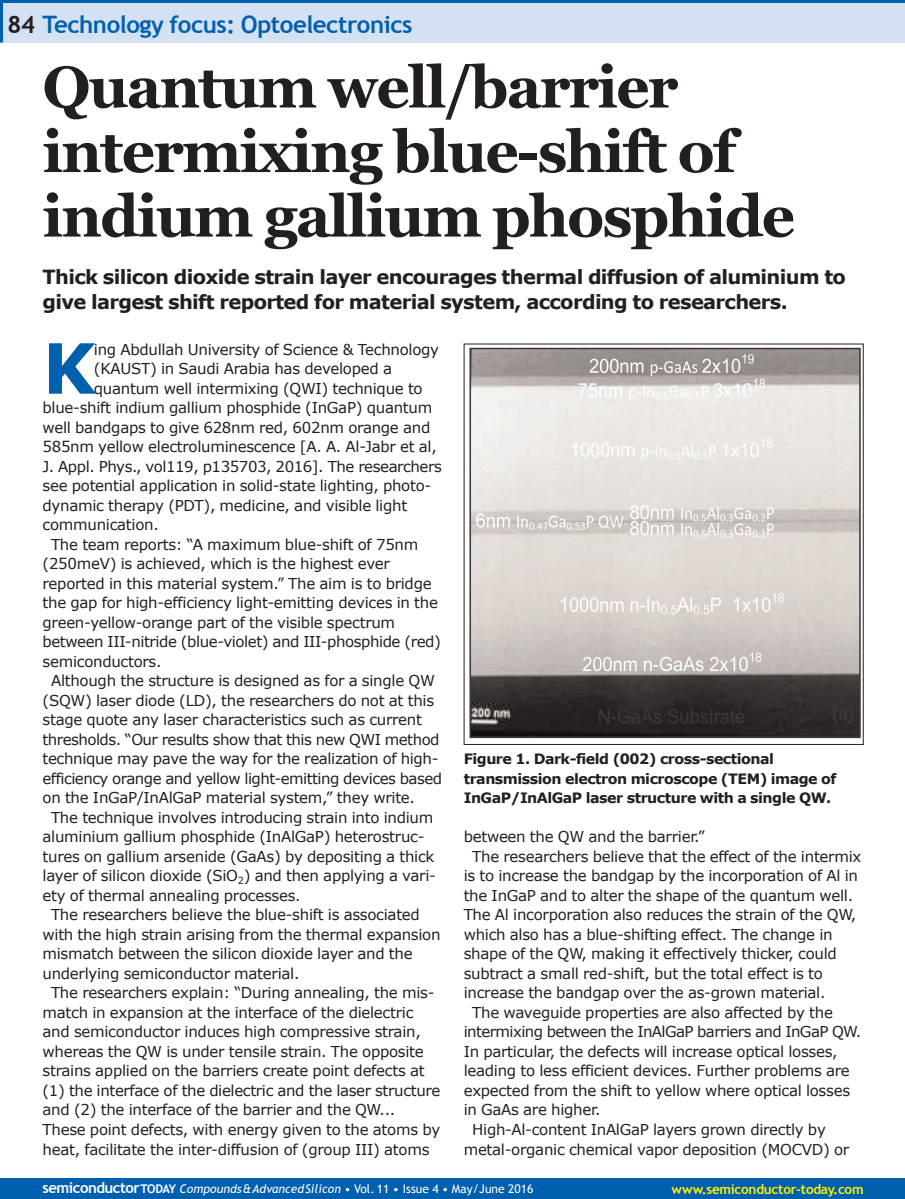
<style>
.page{position:relative;width:905px;height:1199px;background:#fff}
.page>*{position:absolute;margin:0;border:0;box-sizing:border-box;transform-origin:0 0}
.t1{font:700 69.3px "Verdana";color:#0160ae}
.t2{font:700 58.5px/64.5px "Georgia";letter-spacing:-.03em;color:#231f20}
.t3{font:700 24px "Trebuchet MS";letter-spacing:-.02em;color:#0160ae}
.t4{font:700 19.5px/25.5px "Verdana";letter-spacing:-.035em;color:#231f20}
.t5{font:15px "Verdana";letter-spacing:-.02em;color:#231f20}
.t6{font:15px "Verdana";letter-spacing:-.04em;color:#231f20}
.t7{font:700 14.25px/19.5px "Verdana";letter-spacing:-.035em;color:#231f20}
.t8{font:700 13.5px "Trebuchet MS";letter-spacing:-.02em;color:#fff101}
.t9{font:12px "Trebuchet MS";letter-spacing:.005em;color:#fff}
.s1{color:#231f20}
.s2{font-weight:700;font-size:15px}
.s3{font-weight:700}
.s4{font-style:italic}
</style>
<div class="page">
<div style="left:0;top:0;width:904px;height:43px;background:#d4e1f2"></div>
<hr style="left:0;top:0;width:3px;height:43px;background:#0160ae">
<div style="left:0;top:1178px;width:904px;height:20px;background:#0160ae"></div>
<hr style="left:0;top:0;width:904px;height:3px;background:#0160ae">
<img style="left:469px;top:347px;width:392px;height:392px">
<p class="t3" style="left:7px;top:10px;width:406px"><span class="s1">84</span> Technology focus: Optoelectronics</p>
<p class="t2" style="left:43px;top:55px;width:754px">Quantum well/barrier intermixing blue-shift of indium gallium phosphide</p>
<p class="t4" style="left:43px;top:263px;width:805px">Thick silicon dioxide strain layer encourages thermal diffusion of aluminium to give largest shift reported for material system, according to researchers.</p>
<p class="t1" style="left:43px;top:324px;width:55px">K</p>
<p class="t5" style="left:94px;top:339px;width:346px">ing Abdullah University of Science &amp; Technology</p>
<p class="t5" style="left:94px;top:359px;width:299px">(KAUST) in Saudi Arabia has developed a</p>
<p class="t5" style="left:94px;top:378px;width:330px">quantum well intermixing (QWI) technique to</p>
<p class="t5" style="left:43px;top:398px;width:391px">blue-shift indium gallium phosphide (InGaP) quantum</p>
<p class="t5" style="left:43px;top:417px;width:389px">well bandgaps to give 628nm red, 602nm orange and</p>
<p class="t5" style="left:43px;top:437px;width:396px">585nm yellow electroluminescence [A. A. Al-Jabr et al,</p>
<p class="t5" style="left:43px;top:456px;width:401px">J. Appl. Phys., vol119, p135703, 2016]. The researchers</p>
<p class="t5" style="left:43px;top:476px;width:390px">see potential application in solid-state lighting, photo-</p>
<p class="t5" style="left:43px;top:495px;width:366px">dynamic therapy (PDT), medicine, and visible light</p>
<p class="t5" style="left:43px;top:515px;width:118px">communication.</p>
<p class="t5" style="left:51px;top:534px;width:369px">The team reports: “A maximum blue-shift of 75nm</p>
<p class="t5" style="left:43px;top:554px;width:349px">(250meV) is achieved, which is the highest ever</p>
<p class="t5" style="left:43px;top:573px;width:390px">reported in this material system.” The aim is to bridge</p>
<p class="t5" style="left:43px;top:593px;width:397px">the gap for high-efficiency light-emitting devices in the</p>
<p class="t5" style="left:43px;top:612px;width:354px">green-yellow-orange part of the visible spectrum</p>
<p class="t5" style="left:43px;top:632px;width:400px">between III-nitride (blue-violet) and III-phosphide (red)</p>
<p class="t5" style="left:43px;top:651px;width:121px">semiconductors.</p>
<p class="t5" style="left:51px;top:671px;width:385px">Although the structure is designed as for a single QW</p>
<p class="t5" style="left:43px;top:690px;width:393px">(SQW) laser diode (LD), the researchers do not at this</p>
<p class="t5" style="left:43px;top:710px;width:381px">stage quote any laser characteristics such as current</p>
<p class="t5" style="left:43px;top:729px;width:398px">thresholds. “Our results show that this new QWI method</p>
<p class="t5" style="left:43px;top:749px;width:397px">technique may pave the way for the realization of high-</p>
<p class="t5" style="left:43px;top:768px;width:401px">efficiency orange and yellow light-emitting devices based</p>
<p class="t5" style="left:43px;top:788px;width:374px">on the InGaP/InAlGaP material system,” they write.</p>
<p class="t5" style="left:51px;top:807px;width:384px">The technique involves introducing strain into indium</p>
<p class="t5" style="left:43px;top:827px;width:383px">aluminium gallium phosphide (InAlGaP) heterostruc-</p>
<p class="t5" style="left:43px;top:846px;width:393px">tures on gallium arsenide (GaAs) by depositing a thick</p>
<p class="t5" style="left:43px;top:866px;width:395px">layer of silicon dioxide (SiO<sub>2</sub>) and then applying a vari-</p>
<p class="t5" style="left:43px;top:885px;width:260px">ety of thermal annealing processes.</p>
<p class="t5" style="left:51px;top:905px;width:370px">The researchers believe the blue-shift is associated</p>
<p class="t5" style="left:43px;top:924px;width:399px">with the high strain arising from the thermal expansion</p>
<p class="t5" style="left:43px;top:944px;width:371px">mismatch between the silicon dioxide layer and the</p>
<p class="t5" style="left:43px;top:963px;width:258px">underlying semiconductor material.</p>
<p class="t5" style="left:51px;top:983px;width:385px">The researchers explain: “During annealing, the mis-</p>
<p class="t5" style="left:43px;top:1002px;width:372px">match in expansion at the interface of the dielectric</p>
<p class="t5" style="left:43px;top:1022px;width:380px">and semiconductor induces high compressive strain,</p>
<p class="t5" style="left:43px;top:1041px;width:383px">whereas the QW is under tensile strain. The opposite</p>
<p class="t5" style="left:43px;top:1061px;width:383px">strains applied on the barriers create point defects at</p>
<p class="t5" style="left:43px;top:1080px;width:399px">(1) the interface of the dielectric and the laser structure</p>
<p class="t5" style="left:43px;top:1100px;width:354px">and (2) the interface of the barrier and the QW...</p>
<p class="t5" style="left:43px;top:1119px;width:399px">These point defects, with energy given to the atoms by</p>
<p class="t5" style="left:43px;top:1139px;width:388px">heat, facilitate the inter-diffusion of (group III) atoms</p>
<p class="t7" style="left:463px;top:749px;width:374px">Figure 1. Dark-field (002) cross-sectional transmission electron microscope (TEM) image of<br>InGaP/InAlGaP laser structure with a single QW.</p>
<p class="t5" style="left:463px;top:827px;width:242px">between the QW and the barrier.”</p>
<p class="t5" style="left:472px;top:846px;width:390px">The researchers believe that the effect of the intermix</p>
<p class="t5" style="left:463px;top:866px;width:396px">is to increase the bandgap by the incorporation of Al in</p>
<p class="t5" style="left:463px;top:885px;width:391px">the InGaP and to alter the shape of the quantum well.</p>
<p class="t5" style="left:463px;top:905px;width:394px">The Al incorporation also reduces the strain of the QW,</p>
<p class="t5" style="left:463px;top:924px;width:370px">which also has a blue-shifting effect. The change in</p>
<p class="t5" style="left:463px;top:944px;width:375px">shape of the QW, making it effectively thicker, could</p>
<p class="t5" style="left:463px;top:963px;width:361px">subtract a small red-shift, but the total effect is to</p>
<p class="t5" style="left:463px;top:983px;width:363px">increase the bandgap over the as-grown material.</p>
<p class="t5" style="left:472px;top:1002px;width:362px">The waveguide properties are also affected by the</p>
<p class="t6" style="left:463px;top:1022px;width:399px">intermixing between the InAlGaP barriers and InGaP QW.</p>
<p class="t5" style="left:463px;top:1041px;width:375px">In particular, the defects will increase optical losses,</p>
<p class="t5" style="left:463px;top:1061px;width:387px">leading to less efficient devices. Further problems are</p>
<p class="t5" style="left:463px;top:1080px;width:388px">expected from the shift to yellow where optical losses</p>
<p class="t5" style="left:463px;top:1100px;width:138px">in GaAs are higher.</p>
<p class="t5" style="left:472px;top:1119px;width:355px">High-Al-content InAlGaP layers grown directly by</p>
<p class="t5" style="left:463px;top:1139px;width:387px">metal-organic chemical vapor deposition (MOCVD) or</p>
<p class="t9" style="left:43px;top:1181px;width:492px"><span class="s2">semiconductor</span><span class="s3">TODAY</span> <span class="s4">Compounds&amp;AdvancedSilicon</span> • Vol. 11 • Issue 4 • May/June 2016</p>
<p class="t8" style="left:671px;top:1180px;width:194px">www.semiconductor-today.com</p>
</div>
